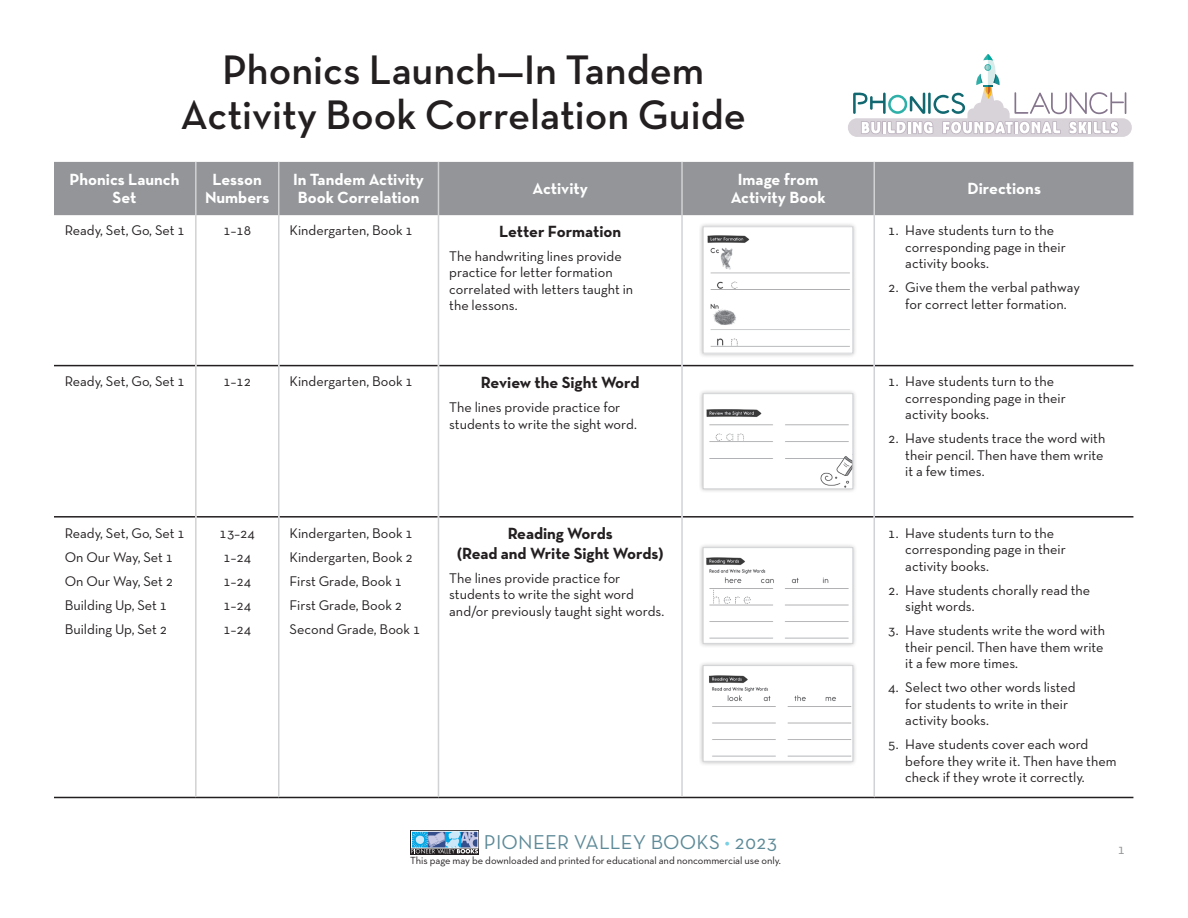
<style>
.page{position:relative;width:1188px;height:918px;background:#fff}
.page>*{position:absolute;margin:0;border:0;box-sizing:border-box;transform-origin:0 0}
.Body_Text_Centered{font:600 42px/45px "Neutra Text TF";color:#231f20;text-align:center}
.t1{font:20.4px "Neutra Text TF";letter-spacing:.01em;color:#5d8a98}
.Header_KO{font:700 16.5px/18px "Neutra Text TF";color:#fff;text-align:center}
.Body_Text_Centered-2{font:700 16.5px/19.5px "Neutra Text TF";color:#231f20;text-align:center}
.Body_Text{font:14.25px/16.5px "Neutra Text TF";color:#231f20}
.Body_Text_Centered-3{font:14.25px "Neutra Text TF";color:#231f20}
.Body_Text-2{font:14.25px "Neutra Text TF";color:#939598}
.t2{font:10.5px "Neutra Text TF";letter-spacing:-.005em;color:#231f20}
.s1{color:#79d0e4}
</style>
<div class="page">
<svg style="left:410px;top:830px;width:69px;height:24px"></svg>
<svg style="left:411px;top:833px;width:67px;height:21px"></svg>
<div style="left:411px;top:831px;width:67px;height:17px;border:1px solid #fff"></div>
<div style="left:54px;top:162px;width:1079px;height:53px;background:#939598"></div>
<hr style="left:54px;top:365px;width:141px;height:1px;background:#231f20">
<hr style="left:197px;top:365px;width:81px;height:1px;background:#231f20">
<hr style="left:280px;top:365px;width:158px;height:1px;background:#231f20">
<hr style="left:439px;top:365px;width:242px;height:1px;background:#231f20">
<hr style="left:683px;top:365px;width:191px;height:1px;background:#231f20">
<hr style="left:875px;top:365px;width:258px;height:1px;background:#231f20">
<hr style="left:54px;top:516px;width:141px;height:2px;background:#231f20">
<hr style="left:197px;top:516px;width:81px;height:2px;background:#231f20">
<hr style="left:280px;top:516px;width:158px;height:2px;background:#231f20">
<hr style="left:439px;top:516px;width:242px;height:2px;background:#231f20">
<hr style="left:683px;top:516px;width:191px;height:2px;background:#231f20">
<hr style="left:875px;top:516px;width:258px;height:2px;background:#231f20">
<hr style="left:54px;top:797px;width:142px;height:1px;background:#231f20">
<hr style="left:196px;top:797px;width:83px;height:1px;background:#231f20">
<hr style="left:279px;top:797px;width:159px;height:1px;background:#231f20">
<hr style="left:438px;top:797px;width:244px;height:1px;background:#231f20">
<hr style="left:682px;top:797px;width:192px;height:1px;background:#231f20">
<hr style="left:874px;top:797px;width:259px;height:1px;background:#231f20">
<hr style="left:195px;top:215px;width:2px;height:151px;background:#d1d2d4">
<hr style="left:278px;top:215px;width:2px;height:151px;background:#d1d2d4">
<hr style="left:438px;top:215px;width:1px;height:151px;background:#d1d2d4">
<hr style="left:681px;top:215px;width:2px;height:151px;background:#d1d2d4">
<hr style="left:874px;top:215px;width:1px;height:151px;background:#d1d2d4">
<hr style="left:195px;top:366px;width:2px;height:151px;background:#d1d2d4">
<hr style="left:278px;top:366px;width:2px;height:151px;background:#d1d2d4">
<hr style="left:438px;top:366px;width:1px;height:151px;background:#d1d2d4">
<hr style="left:681px;top:366px;width:2px;height:151px;background:#d1d2d4">
<hr style="left:874px;top:366px;width:1px;height:151px;background:#d1d2d4">
<hr style="left:195px;top:517px;width:2px;height:280px;background:#d1d2d4">
<hr style="left:278px;top:517px;width:2px;height:280px;background:#d1d2d4">
<hr style="left:438px;top:517px;width:1px;height:280px;background:#d1d2d4">
<hr style="left:681px;top:517px;width:2px;height:280px;background:#d1d2d4">
<hr style="left:874px;top:517px;width:1px;height:280px;background:#d1d2d4">
<hr style="left:195px;top:162px;width:2px;height:53px;background:#d1d2d4">
<hr style="left:278px;top:162px;width:2px;height:53px;background:#d1d2d4">
<hr style="left:438px;top:162px;width:1px;height:53px;background:#d1d2d4">
<hr style="left:681px;top:162px;width:2px;height:53px;background:#d1d2d4">
<hr style="left:874px;top:162px;width:1px;height:53px;background:#d1d2d4">
<div style="left:699px;top:222px;width:158px;height:136px;background:#231f20;opacity:.3"></div>
<img style="left:705px;top:229px;width:146px;height:122px">
<div style="left:703px;top:227px;width:150px;height:126px;border:1px solid #d1d2d4"></div>
<div style="left:699px;top:389px;width:158px;height:104px;background:#231f20;opacity:.3"></div>
<img style="left:705px;top:395px;width:146px;height:92px">
<div style="left:703px;top:393px;width:150px;height:96px;border:1px solid #d1d2d4"></div>
<div style="left:699px;top:543px;width:158px;height:105px;background:#231f20;opacity:.3"></div>
<img style="left:705px;top:549px;width:146px;height:93px">
<div style="left:703px;top:547px;width:150px;height:97px;border:1px solid #d1d2d4"></div>
<div style="left:699px;top:661px;width:158px;height:105px;background:#231f20;opacity:.3"></div>
<img style="left:705px;top:667px;width:146px;height:93px">
<div style="left:703px;top:665px;width:150px;height:97px;border:1px solid #d1d2d4"></div>
<div style="left:848px;top:118px;width:284px;height:19px;background:#d8d2d9;border-radius:9px"></div>
<svg style="left:853px;top:54px;width:273px;height:80px"></svg>
<p class="Body_Text_Centered" style="left:181px;top:46px;width:567px">Phonics Launch—In Tandem<br>Activity Book Correlation Guide</p>
<p class="Header_KO" style="left:70px;top:170px;width:112px">Phonics Launch<br>Set</p>
<p class="Header_KO" style="left:205px;top:170px;width:66px">Lesson<br>Numbers</p>
<p class="Header_KO" style="left:293px;top:170px;width:132px;text-align:left">In Tandem Activity<br>Book Correlation</p>
<p class="Header_KO" style="left:533px;top:179px;width:57px">Activity</p>
<p class="Header_KO" style="left:731px;top:170px;width:96px">Image from<br>Activity Book</p>
<p class="Header_KO" style="left:968px;top:179px;width:75px">Directions</p>
<p class="Body_Text" style="left:65px;top:222px;width:122px">Ready, Set, Go, Set 1</p>
<p class="Body_Text_Centered-3" style="left:223px;top:222px;width:29px">1–18</p>
<p class="Body_Text" style="left:290px;top:222px;width:125px">Kindergarten, Book 1</p>
<p class="Body_Text_Centered-2" style="left:499px;top:221px;width:124px">Letter Formation</p>
<p class="Body_Text" style="left:449px;top:247px;width:186px">The handwriting lines provide practice for letter formation correlated with letters taught in the lessons.</p>
<p class="Body_Text" style="left:905px;top:222px;width:162px;text-indent:-17px">1. Have students turn to the corresponding page in their activity books.</p>
<p class="Body_Text" style="left:888px;top:279px;width:193px;text-align:center">2. Give them the verbal pathway for correct letter formation.</p>
<p class="Body_Text" style="left:65px;top:373px;width:122px">Ready, Set, Go, Set 1</p>
<p class="Body_Text_Centered-3" style="left:223px;top:373px;width:29px">1–12</p>
<p class="Body_Text" style="left:290px;top:373px;width:125px">Kindergarten, Book 1</p>
<p class="Body_Text_Centered-2" style="left:481px;top:372px;width:160px">Review the Sight Word</p>
<p class="Body_Text" style="left:449px;top:399px;width:189px">The lines provide practice for students to write the sight word.</p>
<p class="Body_Text" style="left:65px;top:524px;width:122px">Ready, Set, Go, Set 1</p>
<p class="Body_Text" style="left:65px;top:548px;width:110px">On Our Way, Set 1</p>
<p class="Body_Text" style="left:65px;top:572px;width:110px">On Our Way, Set 2</p>
<p class="Body_Text" style="left:65px;top:596px;width:104px">Building Up, Set 1</p>
<p class="Body_Text" style="left:65px;top:620px;width:104px">Building Up, Set 2</p>
<p class="Body_Text_Centered-3" style="left:220px;top:524px;width:37px">13–24</p>
<p class="Body_Text_Centered-3" style="left:223px;top:548px;width:29px">1–24</p>
<p class="Body_Text_Centered-3" style="left:223px;top:572px;width:29px">1–24</p>
<p class="Body_Text_Centered-3" style="left:223px;top:596px;width:29px">1–24</p>
<p class="Body_Text_Centered-3" style="left:223px;top:620px;width:29px">1–24</p>
<p class="Body_Text" style="left:290px;top:524px;width:125px">Kindergarten, Book 1</p>
<p class="Body_Text" style="left:290px;top:548px;width:125px">Kindergarten, Book 2</p>
<p class="Body_Text" style="left:290px;top:572px;width:114px">First Grade, Book 1</p>
<p class="Body_Text" style="left:290px;top:596px;width:114px">First Grade, Book 2</p>
<p class="Body_Text" style="left:290px;top:620px;width:132px">Second Grade, Book 1</p>
<p class="Body_Text_Centered-2" style="left:457px;top:523px;width:208px">Reading Words<br>(Read and Write Sight Words)</p>
<p class="Body_Text" style="left:449px;top:569px;width:217px">The lines provide practice for students to write the sight word and/or previously taught sight words.</p>
<p class="t1" style="left:484px;top:830px;width:295px">PIONEER VALLEY BOOKS <span class="s1">•</span> 2023</p>
<p class="t2" style="left:410px;top:854px;width:372px">This page may be downloaded and printed for educational and noncommercial use only.</p>
<p class="Body_Text" style="left:905px;top:373px;width:162px;text-indent:-17px">1. Have students turn to the corresponding page in their activity books.</p>
<p class="Body_Text" style="left:905px;top:430px;width:202px;text-align:justify;text-indent:-17px">2. Have students trace the word with their pencil. Then have them write it a few times.</p>
<p class="Body_Text" style="left:905px;top:524px;width:162px;text-indent:-17px">1. Have students turn to the corresponding page in their activity books.</p>
<p class="Body_Text" style="left:905px;top:581px;width:186px;text-indent:-17px">2. Have students chorally read the sight words.</p>
<p class="Body_Text" style="left:905px;top:622px;width:201px;text-align:justify;text-indent:-17px">3. Have students write the word with their pencil. Then have them write it a few more times.</p>
<p class="Body_Text" style="left:905px;top:679px;width:172px;text-indent:-17px">4. Select two other words listed for students to write in their activity books.</p>
<p class="Body_Text" style="left:905px;top:736px;width:213px;text-indent:-17px">5. Have students cover each word before they write it. Then have them check if they wrote it correctly.</p>
<p class="Body_Text-2" style="left:1118px;top:841px;width:9px">1</p>
</div>
